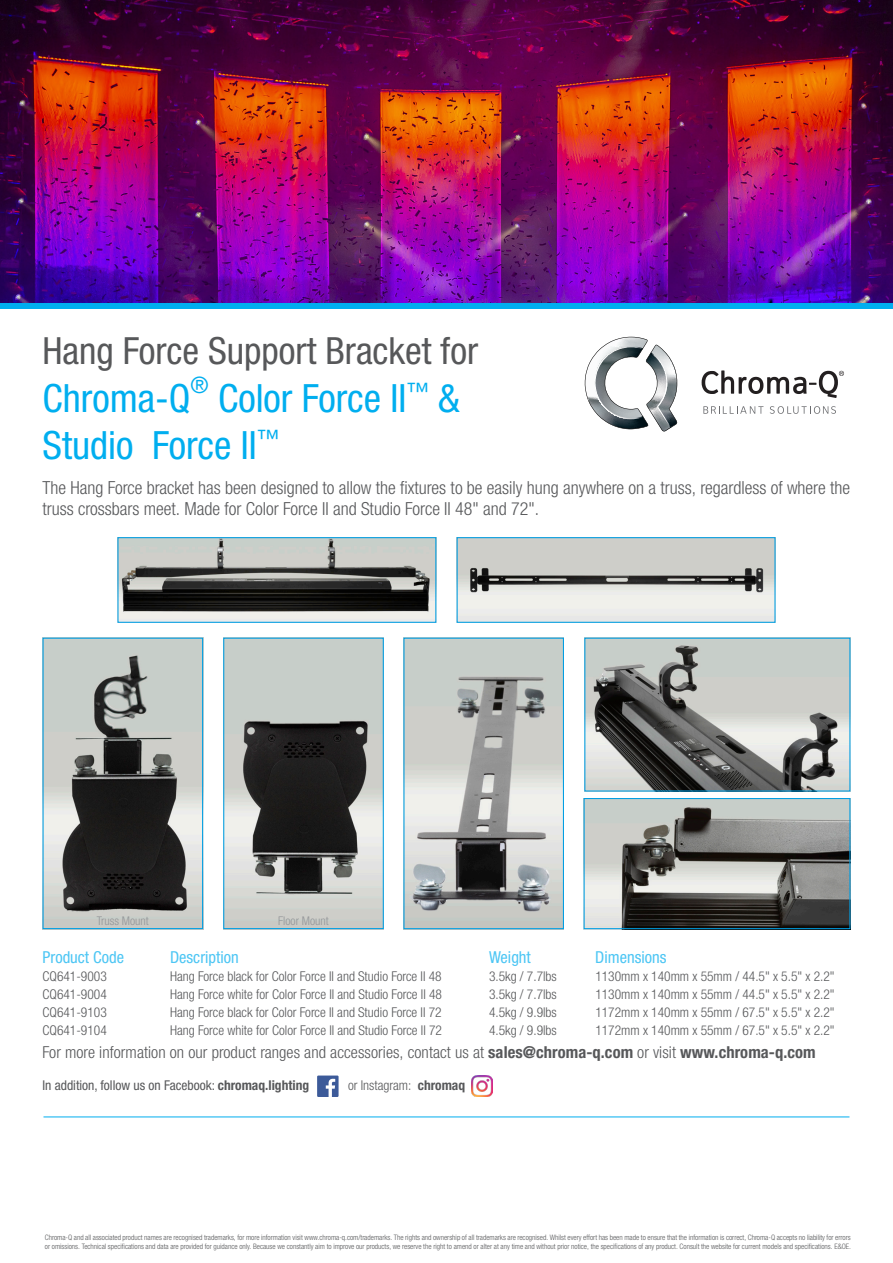
<style>
.page{position:relative;width:893px;height:1263px;background:#fff}
.page>*{position:absolute;margin:0;border:0;box-sizing:border-box;transform-origin:0 0}
.t1{font:condensed 39px/46.8px "Helvetica Neue LTW1 G";color:#00aeef}
.t2{font:condensed 37.5px "Helvetica Neue LTW1 G";color:#57585a}
.t3{font:condensed 22.8px "Helvetica Neue LTW1 G";color:#00aeef}
.t4{font:300 condensed 18px/21.6px "Helvetica Neue LTW1 G";color:#57585a}
.t5{font:300 condensed 16.5px "Helvetica Neue LTW1 G";letter-spacing:.005em;color:#57585a}
.t6{font:condensed 16.5px "Helvetica Neue LTW1 G";color:#4dc6f4}
.t7{font:300 condensed 13.5px "Helvetica Neue LTW1 G";color:#57585a}
.t8{font:condensed 13.5px "Helvetica Neue LTW1 G";color:#57585a}
.t9{font:300 condensed 12px "Helvetica Neue LTW1 G";color:#939598}
.t10{font:300 condensed 7.5px/9px "Helvetica Neue LTW1 G";color:#57585a}
.s1{font-weight:700}
</style>
<div class="page">
<img style="left:0;top:0;width:893px;height:303px">
<svg style="left:584px;top:337px;width:94px;height:94px"></svg>
<svg style="left:703px;top:406px;width:60px;height:8px"></svg>
<svg style="left:770px;top:406px;width:66px;height:8px"></svg>
<svg style="left:702px;top:370px;width:142px;height:28px"></svg>
<div style="left:0;top:303px;width:893px;height:6px;background:#00aeef"></div>
<hr style="left:43px;top:1116px;width:806px;height:1px;background:#00aeef">
<div style="left:317px;top:1075px;width:22px;height:22px;background:#3c5a99"></div>
<svg style="left:326px;top:1079px;width:9px;height:18px"></svg>
<img style="left:471px;top:1075px;width:22px;height:22px">
<img style="left:586px;top:640px;width:262px;height:149px">
<div style="left:584px;top:638px;width:266px;height:153px;border:1px solid #009ee3"></div>
<img style="left:405px;top:640px;width:157px;height:287px">
<div style="left:403px;top:638px;width:161px;height:291px;border:1px solid #009ee3"></div>
<img style="left:45px;top:640px;width:156px;height:287px">
<div style="left:43px;top:638px;width:160px;height:291px;border:1px solid #009ee3"></div>
<img style="left:225px;top:640px;width:157px;height:287px">
<div style="left:223px;top:638px;width:161px;height:291px;border:1px solid #009ee3"></div>
<img style="left:119px;top:539px;width:315px;height:82px">
<div style="left:117px;top:537px;width:319px;height:86px;border:1px solid #009ee3"></div>
<img style="left:459px;top:539px;width:314px;height:82px">
<div style="left:457px;top:537px;width:318px;height:86px;border:1px solid #009ee3"></div>
<img style="left:586px;top:800px;width:262px;height:127px">
<div style="left:584px;top:798px;width:266px;height:131px;border:1px solid #009ee3"></div>
<p class="t2" style="left:42px;top:328px;width:437px">Hang Force Support Bracket for</p>
<p class="t1" style="left:42px;top:375px;width:150px">Chroma-Q</p>
<p class="t3" style="left:191px;top:372px;width:20px">®</p>
<p class="t1" style="left:42px;top:375px;width:419px;text-indent:176px">Color Force II<sup>™</sup> &amp;<br>Studio Force II<sup>™</sup></p>
<p class="t4" style="left:43px;top:477px;width:809px">The Hang Force bracket has been designed to allow the fixtures to be easily hung anywhere on a truss, regardless of where the truss crossbars meet. Made for Color Force II and Studio Force II 48" and 72".</p>
<p class="t9" style="left:97px;top:913px;width:54px">Truss Mount</p>
<p class="t9" style="left:278px;top:913px;width:52px">Floor Mount</p>
<p class="t6" style="left:43px;top:947px;width:83px">Product Code</p>
<p class="t6" style="left:170px;top:947px;width:70px">Description</p>
<p class="t6" style="left:489px;top:947px;width:43px">Weight</p>
<p class="t6" style="left:595px;top:947px;width:73px">Dimensions</p>
<p class="t7" style="left:43px;top:968px;width:66px">CQ641-9003</p>
<p class="t7" style="left:170px;top:968px;width:273px">Hang Force black for Color Force II and Studio Force II 48</p>
<p class="t7" style="left:489px;top:968px;width:69px">3.5kg / 7.7lbs</p>
<p class="t7" style="left:595px;top:968px;width:241px">1130mm x 140mm x 55mm / 44.5" x 5.5" x 2.2"</p>
<p class="t7" style="left:43px;top:986px;width:66px">CQ641-9004</p>
<p class="t7" style="left:170px;top:986px;width:273px">Hang Force white for Color Force II and Studio Force II 48</p>
<p class="t7" style="left:489px;top:986px;width:69px">3.5kg / 7.7lbs</p>
<p class="t7" style="left:595px;top:986px;width:241px">1130mm x 140mm x 55mm / 44.5" x 5.5" x 2.2"</p>
<p class="t7" style="left:43px;top:1004px;width:66px">CQ641-9103</p>
<p class="t7" style="left:170px;top:1004px;width:273px">Hang Force black for Color Force II and Studio Force II 72</p>
<p class="t7" style="left:489px;top:1004px;width:69px">4.5kg / 9.9lbs</p>
<p class="t7" style="left:595px;top:1004px;width:241px">1172mm x 140mm x 55mm / 67.5" x 5.5" x 2.2"</p>
<p class="t7" style="left:43px;top:1022px;width:66px">CQ641-9104</p>
<p class="t7" style="left:170px;top:1022px;width:273px">Hang Force white for Color Force II and Studio Force II 72</p>
<p class="t7" style="left:489px;top:1022px;width:69px">4.5kg / 9.9lbs</p>
<p class="t7" style="left:595px;top:1022px;width:241px">1172mm x 140mm x 55mm / 67.5" x 5.5" x 2.2"</p>
<p class="t5" style="left:43px;top:1043px;width:775px">For more information on our product ranges and accessories, contact us at <span class="s1">sales@chroma-q.com</span> or visit <span class="s1">www.chroma-q.com</span></p>
<p class="t8" style="left:43px;top:1077px;width:268px">In addition, follow us on Facebook: <span class="s1">chromaq.lighting</span></p>
<p class="t7" style="left:348px;top:1078px;width:119px">or Instagram: <span class="s1">chromaq</span></p>
<p class="t10" style="left:45px;top:1232px;width:808px">Chroma-Q and all associated product names are recognised trademarks, for more information visit www.chroma-q.com/trademarks. The rights and ownership of all trademarks are recognised. Whilst every effort has been made to ensure that the information is correct, Chroma-Q accepts no liability for errors or omissions. Technical specifications and data are provided for guidance only. Because we constantly aim to improve our products, we reserve the right to amend or alter at any time and without prior notice, the specifications of any product. Consult the website for current models and specifications. E&amp;OE.</p>
</div>
